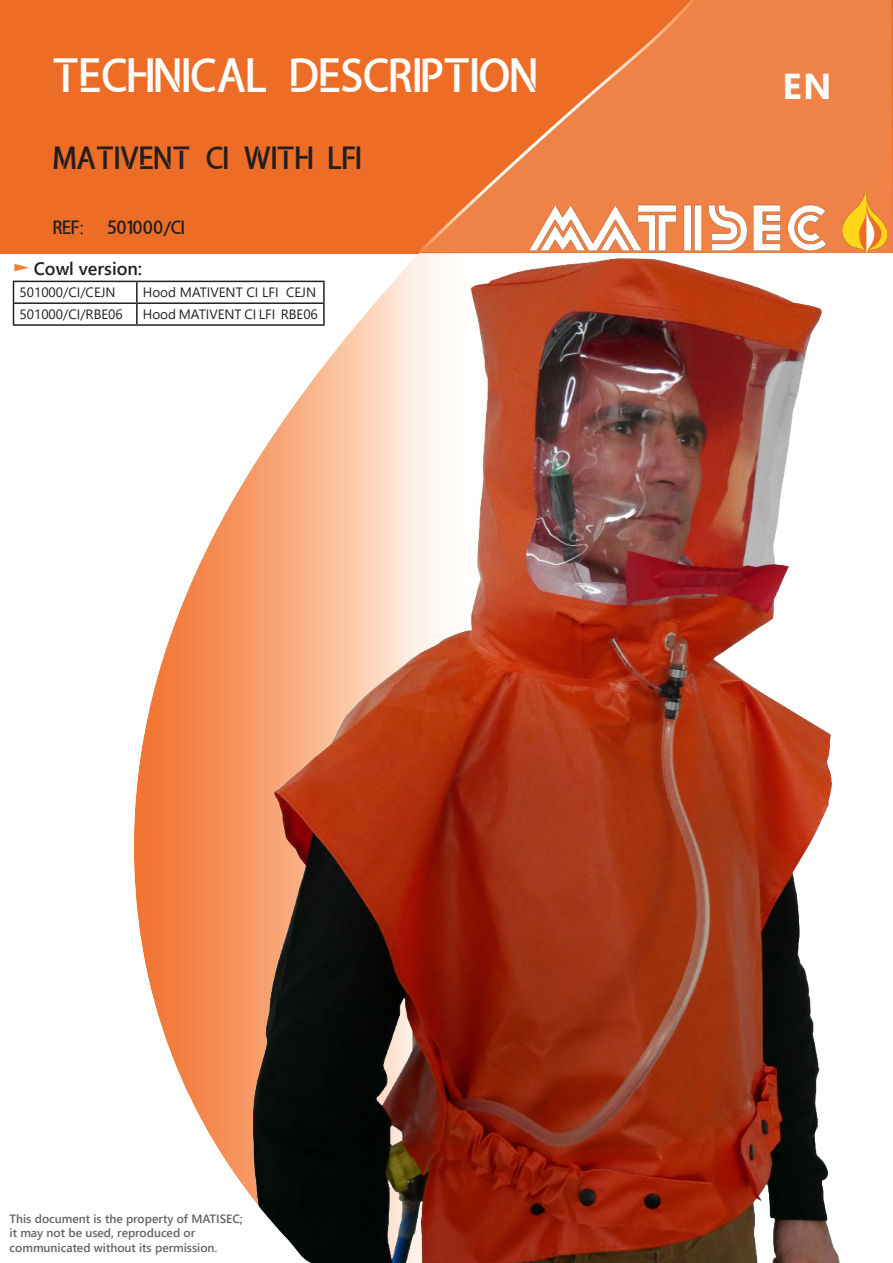
<style>
.page{position:relative;width:893px;height:1263px;background:#fff}
.page>*{position:absolute;margin:0;border:0;box-sizing:border-box;transform-origin:0 0}
.t1{font:45px "amaliamutia";color:#fff}
.t2{font:700 36px "Segoe UI";color:#fff}
.t3{font:30px "amaliamutia";color:#231f20}
.t4{font:18px "amaliamutia";color:#231f20}
.t5{font:600 18px "Segoe UI";color:#231f20}
.t6{font:13.5px "Segoe UI";color:#231f20}
.t7{font:600 12px/14.4px "Segoe UI";color:#636366}
.s1{font-family:"Segoe UI"}
.s2{font-family:"Segoe UI";font-weight:600}
.s3{font-weight:400;font-size:21px;color:#f48236}
</style>
<div class="page">
<div style="left:0;top:0;width:893px;height:253px;background:#ed6d26"></div>
<div style="left:704px;top:0;width:189px;height:253px;background:#ef8246"></div>
<svg style="left:419px;top:0;width:285px;height:253px"></svg>
<img style="left:530px;top:187px;width:356px;height:66px">
<svg style="left:129px;top:253px;width:124px;height:946px"></svg>
<img style="left:253px;top:253px;width:587px;height:1010px">
<hr style="left:13px;top:281px;width:124px;height:1px;background:#231f20">
<hr style="left:137px;top:281px;width:188px;height:1px;background:#231f20">
<hr style="left:136px;top:282px;width:2px;height:20px;background:#231f20">
<hr style="left:323px;top:282px;width:2px;height:20px;background:#231f20">
<hr style="left:13px;top:302px;width:124px;height:2px;background:#231f20">
<svg style="left:13px;top:282px;width:1px;height:42px"></svg>
<hr style="left:137px;top:302px;width:188px;height:2px;background:#231f20">
<hr style="left:136px;top:304px;width:2px;height:20px;background:#231f20">
<hr style="left:323px;top:304px;width:2px;height:20px;background:#231f20">
<hr style="left:13px;top:324px;width:124px;height:2px;background:#231f20">
<hr style="left:137px;top:324px;width:188px;height:2px;background:#231f20">
<h1 class="t1" style="left:54px;top:50px;width:487px">TECHNICAL DESCRIPTION</h1>
<h3 class="t3" style="left:54px;top:141px;width:310px">MATIVENT CI WITH LFI</h3>
<h3 class="t4" style="left:54px;top:217px;width:32px">REF<span class="s1">:</span></h3>
<h3 class="t4" style="left:108px;top:217px;width:79px">501000<span class="s2">/</span>CI</h3>
<h3 class="t5" style="left:13px;top:261px;width:131px"><span class="s3">►</span> Cowl version:</h3>
<p class="t6" style="left:20px;top:287px;width:98px">501000/CI/CEJN</p>
<p class="t6" style="left:143px;top:287px;width:175px">Hood MATIVENT CI LFI CEJN</p>
<p class="t6" style="left:20px;top:309px;width:105px">501000/CI/RBE06</p>
<p class="t6" style="left:143px;top:309px;width:177px">Hood MATIVENT CI LFI RBE06</p>
<h2 class="t2" style="left:783px;top:72px;width:50px">EN</h2>
<p class="t7" style="left:10px;top:1213px;width:235px">This document is the property of MATISEC; it may not be used, reproduced or communicated without its permission.</p>
</div>
